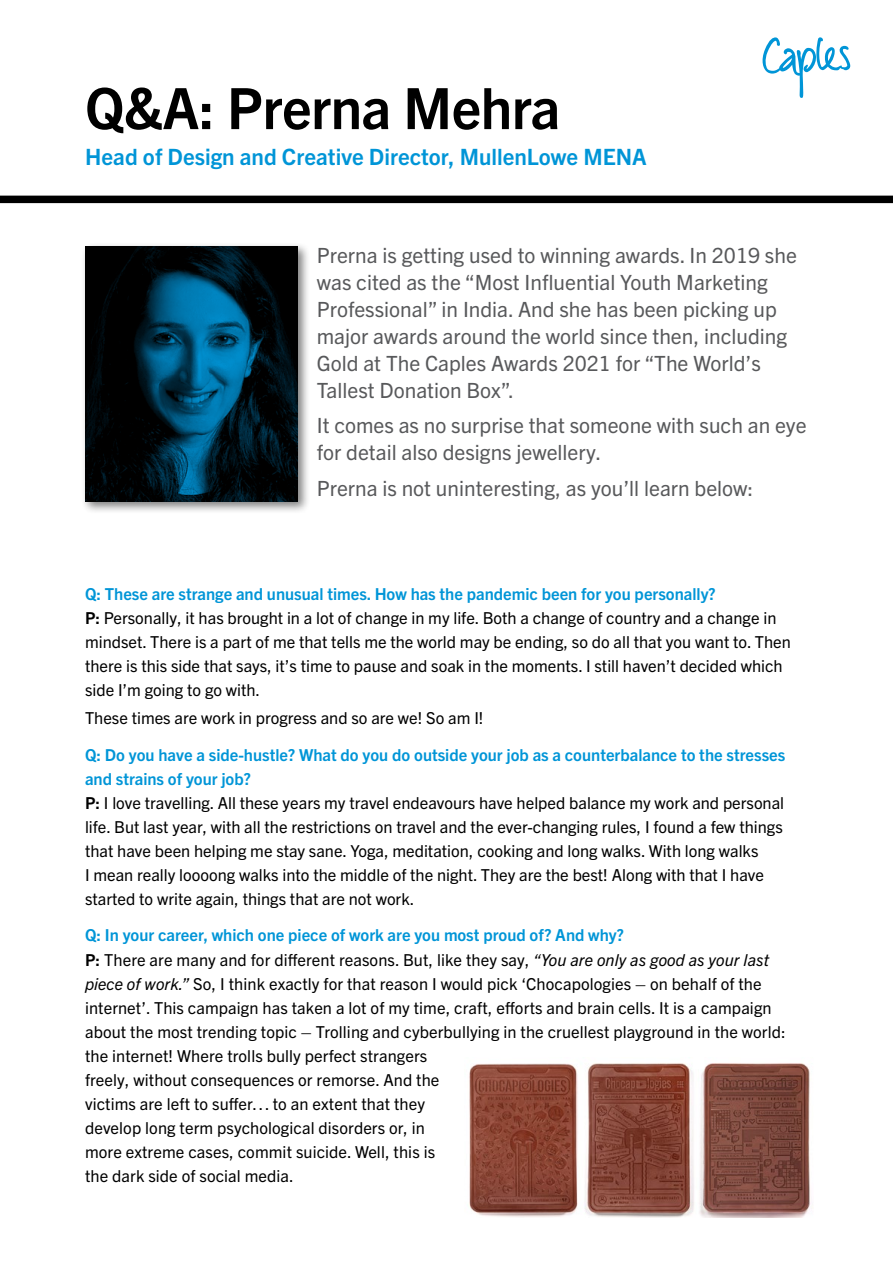
<style>
.page{position:relative;width:893px;height:1263px;background:#fff}
.page>*{position:absolute;margin:0;border:0;box-sizing:border-box;transform-origin:0 0}
.t1{font:700 57px "Trade Gothic Next LT Pro";letter-spacing:-.01em;color:#000}
.t2{font:700 22.5px "Trade Gothic Next LT Pro";color:#0095d7}
.t3{font:21px/27px "Trade Gothic Next LT Pro";color:#58595b}
.t4{font:16.5px/24px "Trade Gothic Next LT Pro";color:#000}
.s1{font-weight:700;color:#0095d7}
.s2{font-weight:700}
.s3{font-style:italic}
</style>
<div class="page">
<svg style="left:762px;top:37px;width:89px;height:61px"></svg>
<div style="left:81px;top:242px;width:229px;height:272px;background:#000;opacity:.5"></div>
<div style="left:0;top:196px;width:893px;height:7px;background:#000"></div>
<svg style="left:85px;top:247px;width:213px;height:255px;background:#002030"></svg>
<img style="left:469px;top:1063px;width:342px;height:154px">
<h1 class="t1" style="left:85px;top:69px;width:477px">Q&amp;A: Prerna Mehra</h1>
<h2 class="t2" style="left:85px;top:141px;width:563px">Head of Design and Creative Director, MullenLowe MENA</h2>
<p class="t3" style="left:317px;top:240px;width:482px">Prerna is getting used to winning awards. In 2019 she was cited as the “Most Influential Youth Marketing Professional” in India. And she has been picking up major awards around the world since then, including Gold at The Caples Awards 2021 for “The World’s Tallest Donation Box”.</p>
<p class="t3" style="left:317px;top:411px;width:491px">It comes as no surprise that someone with such an eye for detail also designs jewellery.</p>
<p class="t3" style="left:317px;top:473px;width:438px">Prerna is not uninteresting, as you’ll learn below:</p>
<p class="t4" style="left:85px;top:580px;width:707px"><span class="s1">Q: These are strange and unusual times. How has the pandemic been for you personally?<br></span><span class="s2">P:</span> Personally, it has brought in a lot of change in my life. Both a change of country and a change in mindset. There is a part of me that tells me the world may be ending, so do all that you want to. Then there is this side that says, it’s time to pause and soak in the moments. I still haven’t decided which side I’m going to go with.</p>
<p class="t4" style="left:85px;top:705px;width:400px">These times are work in progress and so are we! So am I!</p>
<p class="t4" style="left:85px;top:741px;width:702px"><span class="s1">Q: Do you have a side-hustle? What do you do outside your job as a counterbalance to the stresses and strains of your job?<br></span><span class="s2">P:</span> I love travelling. All these years my travel endeavours have helped balance my work and personal life. But last year, with all the restrictions on travel and the ever-changing rules, I found a few things that have been helping me stay sane. Yoga, meditation, cooking and long walks. With long walks<br>I mean really loooong walks into the middle of the night. They are the best! Along with that I have started to write again, things that are not work.</p>
<p class="t4" style="left:85px;top:922px;width:702px"><span class="s1">Q: In your career, which one piece of work are you most proud of? And why?<br></span><span class="s2">P:</span> There are many and for different reasons. But, like they say, <span class="s3">“You are only as good as your last piece of work.”</span> So, I think exactly for that reason I would pick ‘Chocapologies – on behalf of the internet’. This campaign has taken a lot of my time, craft, efforts and brain cells. It is a campaign about the most trending topic – Trolling and cyberbullying in the cruellest playground in the world: the internet! Where trolls bully perfect strangers<br>freely, without consequences or remorse. And the<br>victims are left to suffer… to an extent that they<br>develop long term psychological disorders or, in<br>more extreme cases, commit suicide. Well, this is<br>the dark side of social media.</p>
</div>
